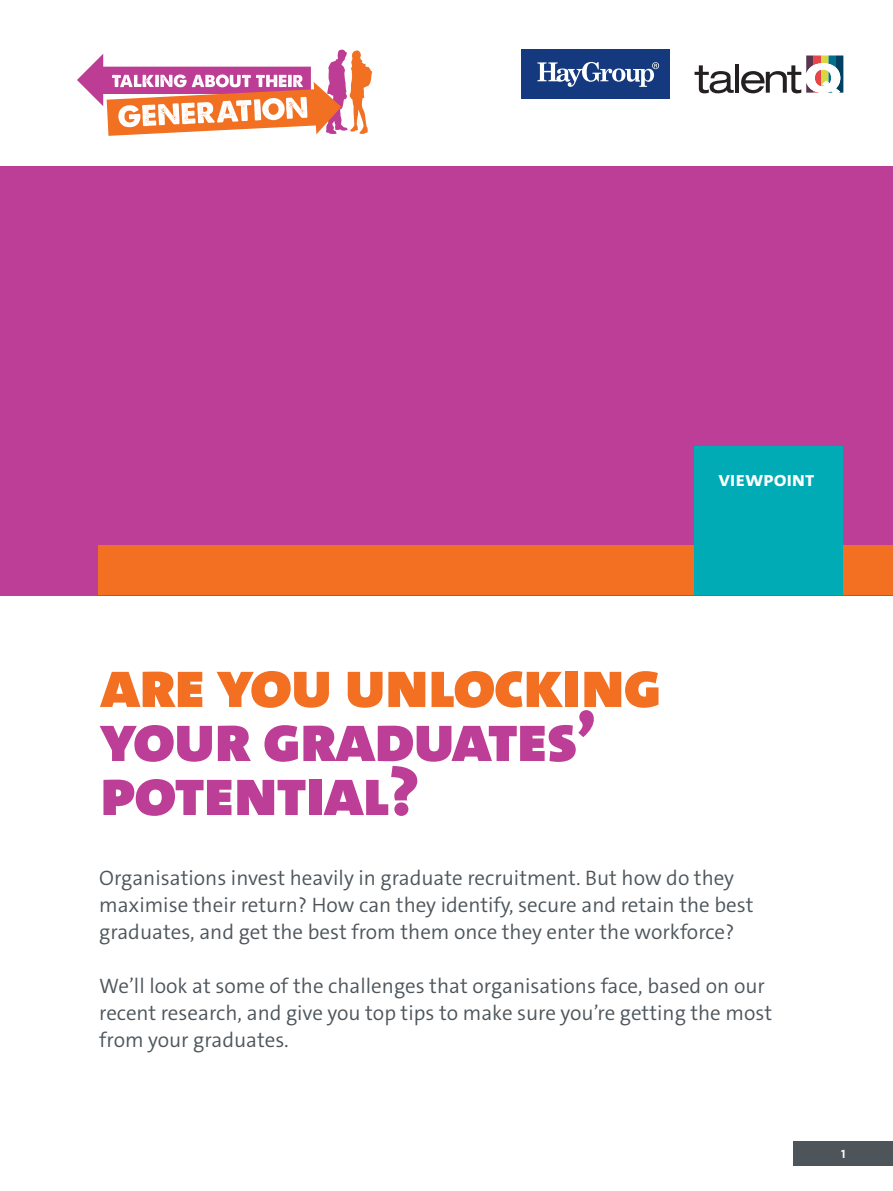
<style>
.page{position:relative;width:893px;height:1191px;background:#fff}
.page>*{position:absolute;margin:0;border:0;box-sizing:border-box;transform-origin:0 0}
.t1{font:900 67.5px/54px "The Sans C4 s";letter-spacing:-.02em;color:#bd3e96}
.t2{font:900 67.5px "The Sans C4 s";letter-spacing:-.02em;color:#f36f21}
.t3{font:300 21px/27px "The Sans C4 s";color:#4d555b}
.t4{font:700 21px "The Sans C4 s";letter-spacing:-.01em;color:#fff}
.t5{font:700 12px "The Sans C4 s";color:#fff}
</style>
<div class="page">
<div style="left:0;top:166px;width:893px;height:429px;background:#bd3e96"></div>
<div style="left:99px;top:545px;width:794px;height:50px;background:#f36f21"></div>
<div style="left:694px;top:446px;width:149px;height:149px;background:#00abb5"></div>
<div style="left:794px;top:1141px;width:99px;height:25px;background:#4d555b"></div>
<div style="left:521px;top:50px;width:149px;height:49px;background:#15397f"></div>
<svg style="left:537px;top:62px;width:122px;height:25px"></svg>
<hr style="left:735px;top:64px;width:4px;height:29px;background:#241f21">
<svg style="left:694px;top:65px;width:40px;height:28px"></svg>
<svg style="left:741px;top:55px;width:102px;height:38px"></svg>
<svg style="left:77px;top:50px;width:295px;height:86px"></svg>
<p class="t4" style="left:718px;top:465px;width:97px">viewpoint</p>
<h1 class="t2" style="left:100px;top:641px;width:563px">are you unlocking</h1>
<h1 class="t1" style="left:100px;top:711px;width:498px">your graduates’ potential?</h1>
<p class="t3" style="left:99px;top:864px;width:656px">Organisations invest heavily in graduate recruitment. But how do they maximise their return? How can they identify, secure and retain the best graduates, and get the best from them once they enter the workforce?</p>
<p class="t3" style="left:99px;top:972px;width:674px">We’ll look at some of the challenges that organisations face, based on our recent research, and give you top tips to make sure you’re getting the most from your graduates.</p>
<p class="t5" style="left:841px;top:1146px;width:6px">1</p>
</div>
